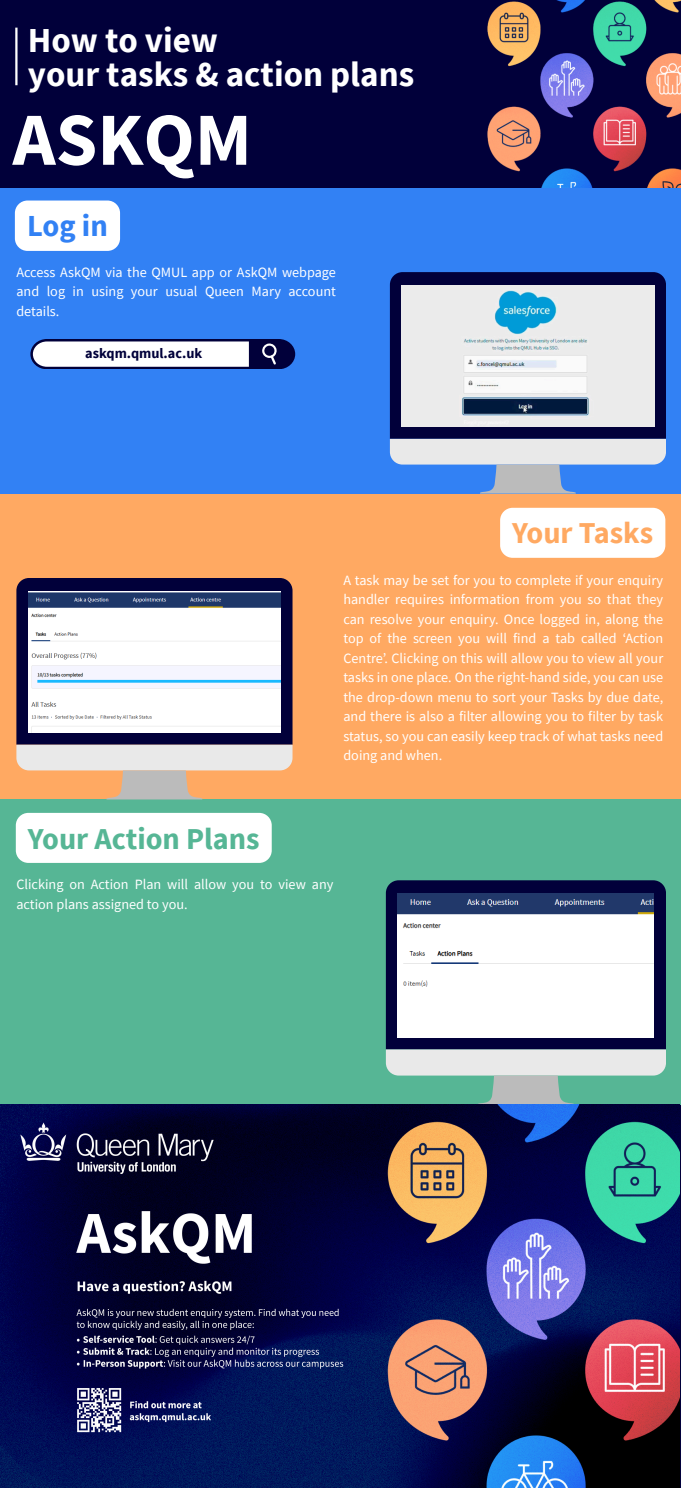
<style>
.page{position:relative;width:681px;height:1488px;background:#fff}
.page>*{position:absolute;margin:0;border:0;box-sizing:border-box;transform-origin:0 0}
.t1{font:700 75px "Source Sans Pro";color:#fff}
.t2{font:700 35px/33.7px "Source Sans Pro";color:#fff}
.t3{font:700 30.5px "Source Sans Pro";color:#3281f4}
.t4{font:700 30.3px "Source Sans Pro";color:#56b695}
.t5{font:700 30.3px "Source Sans Pro";color:#ffa962}
.t6{font:14.2px/19.5px "Source Sans Pro";color:#fff;text-align:justify}
.t7{font:700 14.2px "Source Sans Pro";color:#01003a}
</style>
<div class="page">
<div style="left:0;top:0;width:680px;height:1488px;background:#01003a"></div>
<div style="left:0;top:494px;width:680px;height:305px;background:#ffa962"></div>
<div style="left:0;top:799px;width:680px;height:306px;background:#56b695"></div>
<div style="left:0;top:188px;width:680px;height:306px;background:#3281f4"></div>
<svg style="left:389px;top:272px;width:276px;height:167px;background:#0a0c47"></svg>
<svg style="left:389px;top:439px;width:276px;height:55px"></svg>
<img style="left:401px;top:285px;width:252px;height:142px">
<svg style="left:385px;top:880px;width:280px;height:169px;background:#111448"></svg>
<svg style="left:385px;top:1049px;width:280px;height:56px"></svg>
<img style="left:397px;top:894px;width:256px;height:143px">
<svg style="left:16px;top:578px;width:276px;height:167px;background:#0f0c41"></svg>
<svg style="left:16px;top:745px;width:276px;height:54px"></svg>
<img style="left:28px;top:591px;width:252px;height:142px">
<img style="left:0;top:1105px;width:679px;height:383px">
<img style="left:487px;top:0;width:193px;height:187px">
<svg style="left:30px;top:339px;width:265px;height:30px;background:#b1b3c6"></svg>
<div style="left:16px;top:813px;width:255px;height:50px;background:#fff;border-radius:13px"></div>
<div style="left:500px;top:508px;width:165px;height:50px;background:#fff;border-radius:13px"></div>
<div style="left:15px;top:201px;width:105px;height:50px;background:#fff;border-radius:13px"></div>
<hr style="left:15px;top:28px;width:3px;height:57px;background:#fff">
<p class="t2" style="left:28px;top:23px;width:388px">How to view<br>your tasks &amp; action plans</p>
<p class="t1" style="left:13px;top:91px;width:241px">ASKQM</p>
<p class="t3" style="left:27px;top:206px;width:82px">Log in</p>
<h4 class="t6" style="left:16px;top:262px;width:321px">Access AskQM via the QMUL app or AskQM webpage and log in using your usual Queen Mary account details.</h4>
<h3 class="t7" style="left:85px;top:344px;width:118px">askqm.qmul.ac.uk</h3>
<p class="t5" style="left:512px;top:514px;width:142px">Your Tasks</p>
<p class="t6" style="left:343px;top:570px;width:321px">A task may be set for you to complete if your enquiry handler requires information from you so that they can resolve your enquiry. Once logged in, along the top of the screen you will find a tab called ‘Action Centre’. Clicking on this will allow you to view all your tasks in one place. On the right-hand side, you can use the drop-down menu to sort your Tasks by due date, and there is also a filter allowing you to filter by task status, so you can easily keep track of what tasks need doing and when.</p>
<h3 class="t4" style="left:28px;top:819px;width:233px">Your Action Plans</h3>
<h1 class="t6" style="left:16px;top:874px;width:318px">Clicking on Action Plan will allow you to view any action plans assigned to you.</h1>
</div>
